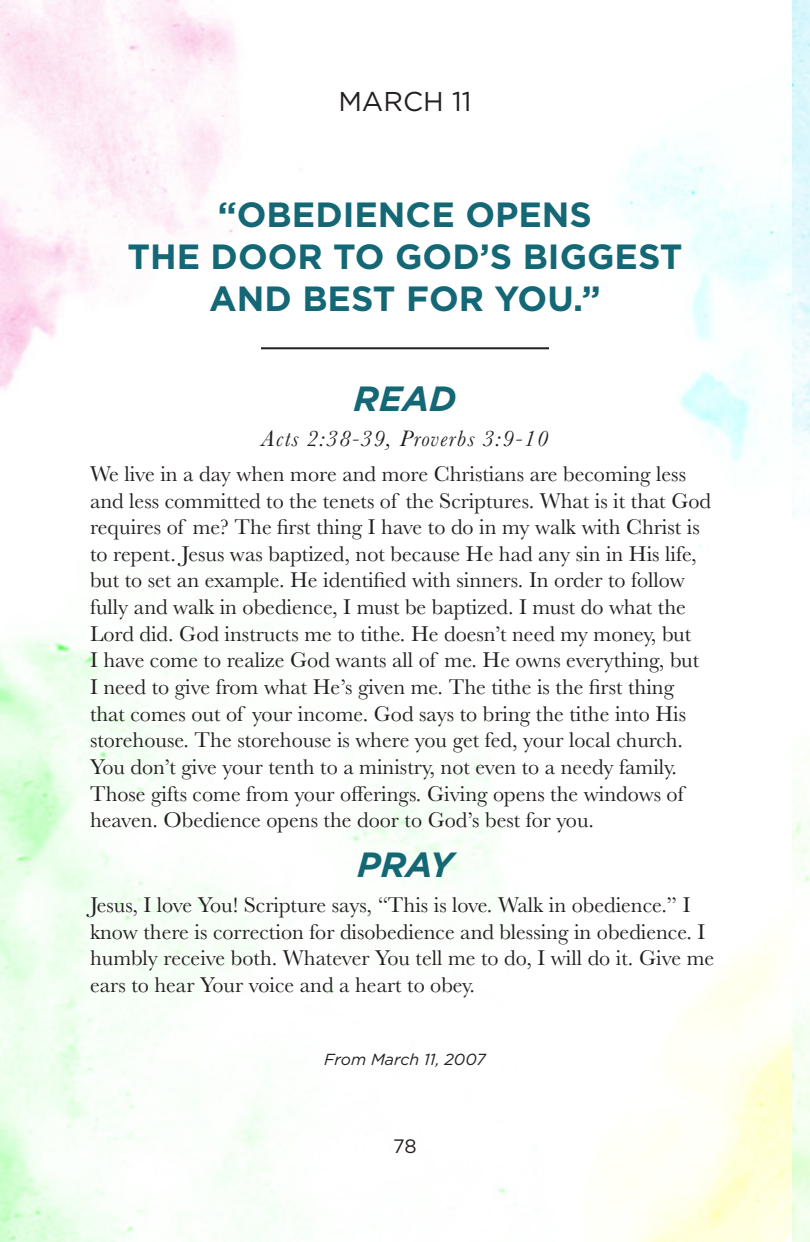
<style>
.page{position:relative;width:810px;height:1242px;background:#fff}
.page>*{position:absolute;margin:0;border:0;box-sizing:border-box;transform-origin:0 0}
.Devo_Quote{font:700 35px/42px "Gotham";color:#146775;text-align:center}
.Devo_READ_Subheader{font:italic 700 35px "Gotham";color:#146775}
.Devo_PRAY_Subheader{font:italic 700 35px "Gotham";color:#146775}
.Devo_Date_at_Top{font:27.2px "Gotham";color:#231f20}
.Devo_Scripture_Refs{font:italic 23.2px "Baskerville";letter-spacing:.05em;color:#231f20}
.Devo_Body_Copy{font:22.2px/26.6px "Baskerville";color:#231f20}
.t1{font:19.4px "Gotham";color:#231f20}
.Devo_Footnote_Date{font:italic 16px "Gotham";color:#231f20}
</style>
<div class="page">
<img style="left:0;top:0;width:810px;height:1242px">
<hr style="left:261px;top:347px;width:288px;height:2px;background:#231f20">
<p class="Devo_Date_at_Top" style="left:338px;top:84px;width:135px">MARCH 11</p>
<p class="Devo_Quote" style="left:127px;top:194px;width:557px">“OBEDIENCE OPENS<br>THE DOOR TO GOD’S BIGGEST<br>AND BEST FOR YOU.”</p>
<p class="Devo_READ_Subheader" style="left:354px;top:375px;width:104px">READ</p>
<p class="Devo_Scripture_Refs" style="left:262px;top:423px;width:288px">Acts 2:38-39, Proverbs 3:9-10</p>
<p class="Devo_Body_Copy" style="left:90px;top:461px;width:623px">We live in a day when more and more Christians are becoming less and less committed to the tenets of the Scriptures. What is it that God requires of me? The first thing I have to do in my walk with Christ is to repent. Jesus was baptized, not because He had any sin in His life, but to set an example. He identified with sinners. In order to follow fully and walk in obedience, I must be baptized. I must do what the Lord did. God instructs me to tithe. He doesn’t need my money, but<br>I have come to realize God wants all of me. He owns everything, but I need to give from what He’s given me. The tithe is the first thing that comes out of your income. God says to bring the tithe into His storehouse. The storehouse is where you get fed, your local church.<br>You don’t give your tenth to a ministry, not even to a needy family.<br>Those gifts come from your offerings. Giving opens the windows of heaven. Obedience opens the door to God’s best for you.</p>
<p class="Devo_PRAY_Subheader" style="left:357px;top:842px;width:97px">PRAY</p>
<p class="Devo_Body_Copy" style="left:90px;top:892px;width:626px">Jesus, I love You! Scripture says, “This is love. Walk in obedience.” I know there is correction for disobedience and blessing in obedience. I humbly receive both. Whatever You tell me to do, I will do it. Give me ears to hear Your voice and a heart to obey.</p>
<p class="Devo_Footnote_Date" style="left:324px;top:1049px;width:163px">From March 11, 2007</p>
<p class="t1" style="left:393px;top:1134px;width:25px">78</p>
</div>
